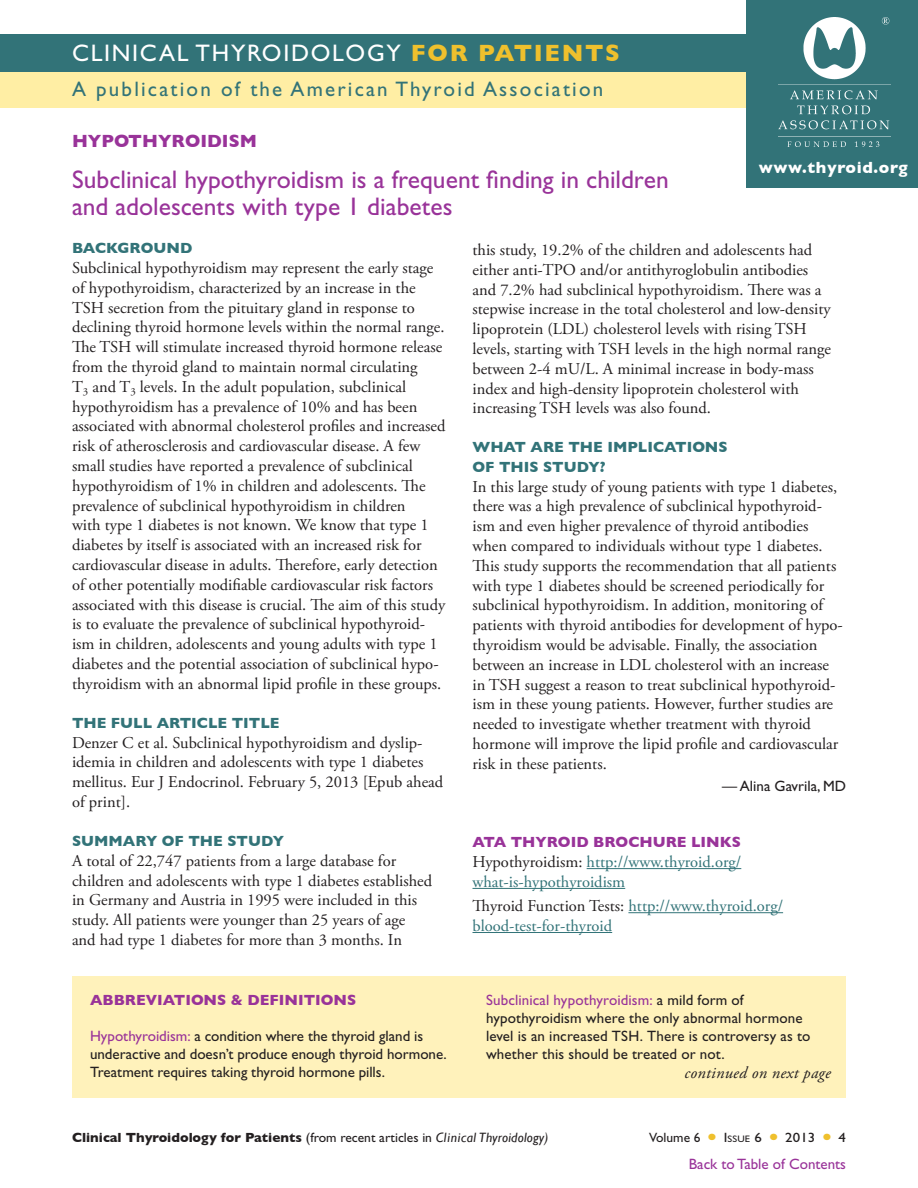
<style>
.page{position:relative;width:918px;height:1188px;background:#fff}
.page>*{position:absolute;margin:0;border:0;box-sizing:border-box;transform-origin:0 0}
.t1{font:25.5px/27px "Gill Sans Std";color:#939}
.t2{font:24px "Gill Sans Std";letter-spacing:.07em;color:#fff}
.t3{font:21px "Gill Sans Std";letter-spacing:.105em;color:#327378}
.Topic_Header{font:700 18px "Gill Sans";color:#939}
.body_serif{font:16.5px/19.8px "Adobe Garamond Pro";color:#231f20}
.body_links{font:16.5px/19.8px "Adobe Garamond Pro";color:#327378}
.body_continued_on{font:italic 16.5px "Adobe Garamond Pro";letter-spacing:.02em;color:#231f20}
.t4{font:700 16.5px "Gill Sans";letter-spacing:.04em;color:#fff}
.abbreviations_body{font:15px/18px "Gill Sans Std";letter-spacing:.005em;color:#231f20}
.question{font:700 15px/19.5px "Gill Sans";color:#327378}
.abbreviations_head{font:700 15px "Gill Sans";color:#939}
.question_links{font:700 15px "Gill Sans";color:#939}
.t5{font:15px "Gill Sans Std";color:#939}
.body_editor_name{font:15px "Gill Sans Std";color:#231f20}
.t6{font:700 13.5px "Gill Sans";color:#231f20}
.t7{font:13.5px "Gill Sans Std";color:#231f20}
.t8{font:13.5px "Gill Sans Std";color:#231f20;scale:1.1 1}
.t9{font:9.45px "Gill Sans Std";color:#231f20;scale:1.1 1}
.s1{font-family:"Gill Sans";font-weight:700;color:#efc02d}
.s2{color:#231f20}
.s3{color:#939}
.s4{font-family:"Gill Sans Std";font-weight:400}
.s5{font-weight:400;font-style:italic}
.s6{font-size:13.5px}
</style>
<div class="page">
<div style="left:72px;top:976px;width:774px;height:122px;background:#fff2bb"></div>
<div style="left:0;top:70px;width:918px;height:38px;background:#ffeea4"></div>
<div style="left:0;top:35px;width:918px;height:37px;background:#327378"></div>
<div style="left:747px;top:0;width:171px;height:188px;background:#327378"></div>
<img style="left:778px;top:18px;width:112px;height:129px">
<hr style="left:587px;top:868px;width:154px;height:1px;background:#327378">
<hr style="left:472px;top:888px;width:153px;height:1px;background:#327378">
<hr style="left:628px;top:912px;width:155px;height:1px;background:#327378">
<hr style="left:472px;top:932px;width:140px;height:1px;background:#327378">
<p class="t2" style="left:72px;top:40px;width:550px">CLINICAL THYROIDOLOGY <span class="s1">FOR PATIENTS</span></p>
<p class="t3" style="left:72px;top:77px;width:533px">A publication of the American Thyroid Association</p>
<p class="Topic_Header" style="left:72px;top:131px;width:186px">HYPOTHYROIDISM</p>
<p class="t1" style="left:72px;top:166px;width:598px">Subclinical hypothyroidism is a frequent finding in children and adolescents with type 1 diabetes</p>
<p class="question" style="left:72px;top:238px;width:122px">BACKGROUND</p>
<p class="body_serif" style="left:72px;top:259px;width:375px">Subclinical hypothyroidism may represent the early stage of hypothyroidism, characterized by an increase in the TSH secretion from the pituitary gland in response to declining thyroid hormone levels within the normal range.<br>The TSH will stimulate increased thyroid hormone release from the thyroid gland to maintain normal circulating<br>T<sub>3</sub> and T<sub>3</sub> levels. In the adult population, subclinical hypothyroidism has a prevalence of 10% and has been associated with abnormal cholesterol profiles and increased risk of atherosclerosis and cardiovascular disease. A few small studies have reported a prevalence of subclinical hypothyroidism of 1% in children and adolescents. The prevalence of subclinical hypothyroidism in children<br>with type 1 diabetes is not known. We know that type 1 diabetes by itself is associated with an increased risk for cardiovascular disease in adults. Therefore, early detection of other potentially modifiable cardiovascular risk factors associated with this disease is crucial. The aim of this study is to evaluate the prevalence of subclinical hypothyroid&shy;ism in children, adolescents and young adults with type 1 diabetes and the potential association of subclinical hypo&shy;thyroidism with an abnormal lipid profile in these groups.</p>
<p class="question" style="left:72px;top:713px;width:209px">THE FULL ARTICLE TITLE</p>
<p class="body_serif" style="left:72px;top:733px;width:373px">Denzer C et al. Subclinical hypothyroidism and dyslip&shy;idemia in children and adolescents with type 1 diabetes mellitus. Eur J Endocrinol. February 5, 2013 [Epub ahead of print].</p>
<p class="question" style="left:72px;top:831px;width:214px">SUMMARY OF THE STUDY</p>
<p class="body_serif" style="left:72px;top:851px;width:362px">A total of 22,747 patients from a large database for children and adolescents with type 1 diabetes established in Germany and Austria in 1995 were included in this study. All patients were younger than 25 years of age and had type 1 diabetes for more than 3 months. In</p>
<p class="t4" style="left:759px;top:158px;width:150px">www.thyroid.org</p>
<p class="body_serif" style="left:472px;top:240px;width:360px">this study, 19.2% of the children and adolescents had either anti-TPO and/or antithyroglobulin antibodies and 7.2% had subclinical hypothyroidism. There was a stepwise increase in the total cholesterol and low-density lipoprotein (LDL) cholesterol levels with rising TSH levels, starting with TSH levels in the high normal range between 2-4 mU/L. A minimal increase in body-mass index and high-density lipoprotein cholesterol with increasing TSH levels was also found.</p>
<p class="question" style="left:472px;top:437px;width:257px">WHAT ARE THE IMPLICATIONS<br>OF THIS STUDY?</p>
<p class="body_serif" style="left:472px;top:477px;width:372px">In this large study of young patients with type 1 diabetes, there was a high prevalence of subclinical hypothyroid&shy;ism and even higher prevalence of thyroid antibodies when compared to individuals without type 1 diabetes.<br>This study supports the recommendation that all patients with type 1 diabetes should be screened periodically for subclinical hypothyroidism. In addition, monitoring of patients with thyroid antibodies for development of hypo&shy;thyroidism would be advisable. Finally, the association between an increase in LDL cholesterol with an increase in TSH suggest a reason to treat subclinical hypothyroid&shy;ism in these young patients. However, further studies are needed to investigate whether treatment with thyroid hormone will improve the lipid profile and cardiovascular risk in these patients.</p>
<p class="body_editor_name" style="left:722px;top:778px;width:125px">— Alina Gavrila, MD</p>
<p class="question_links" style="left:472px;top:833px;width:270px">ATA THYROID BROCHURE LINKS</p>
<p class="body_links" style="left:472px;top:852px;width:270px"><span class="s2">Hypothyroidism:</span> http://www.thyroid.org/ what-is-hypothyroidism</p>
<p class="body_links" style="left:472px;top:897px;width:312px"><span class="s2">Thyroid Function Tests:</span> http://www.thyroid.org/ blood-test-for-thyroid</p>
<p class="abbreviations_head" style="left:90px;top:991px;width:268px">ABBREVIATIONS &amp; DEFINITIONS</p>
<p class="abbreviations_body" style="left:90px;top:1027px;width:358px"><span class="s3">Hypothyroidism:</span> a condition where the thyroid gland is underactive and doesn’t produce enough thyroid hormone.<br>Treatment requires taking thyroid hormone pills.</p>
<p class="abbreviations_body" style="left:486px;top:991px;width:326px"><span class="s3">Subclinical hypothyroidism:</span> a mild form of hypothyroidism where the only abnormal hormone level is an increased TSH. There is controversy as to whether this should be treated or not.</p>
<p class="body_continued_on" style="left:685px;top:1063px;width:148px">continued on next page</p>
<p class="t6" style="left:72px;top:1129px;width:478px">Clinical Thyroidology for Patients <span class="s4">(from recent articles in</span> <span class="s5">Clinical Thyroidology)</span></p>
<p class="t7" style="left:649px;top:1130px;width:53px">Volume 6</p>
<p class="t9" style="left:724px;top:1133px;width:10px"><span class="s6">I</span>SSUE</p>
<p class="t8" style="left:755px;top:1130px;width:8px">6</p>
<p class="t8" style="left:785px;top:1130px;width:29px">2013</p>
<p class="t8" style="left:839px;top:1130px;width:8px">4</p>
<p class="t5" style="left:689px;top:1155px;width:159px">Back to Table of Contents</p>
</div>
